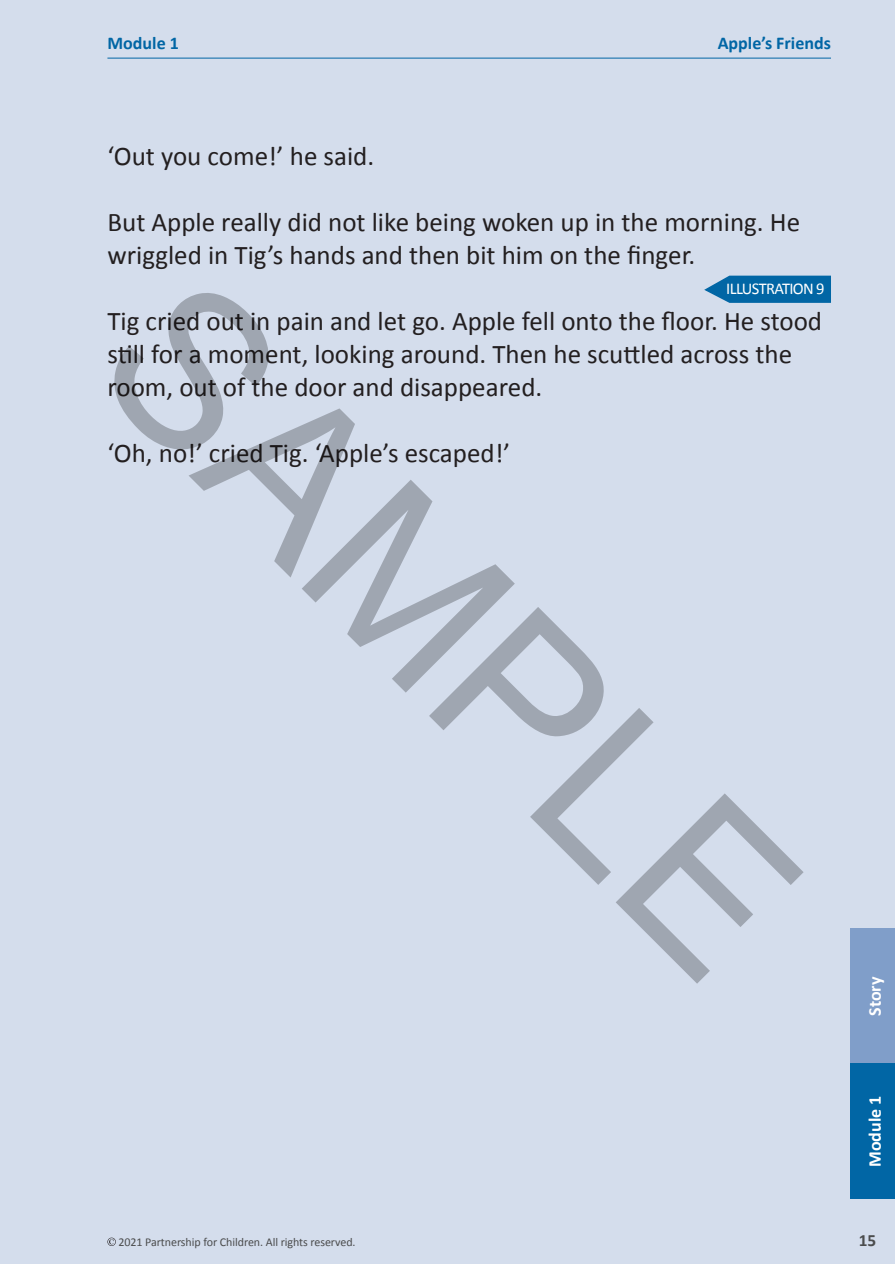
<style>
.page{position:relative;width:895px;height:1264px;background:#fff}
.page>*{position:absolute;margin:0;border:0;box-sizing:border-box;transform-origin:0 0}
.t1{font:215.25px "Arial";color:rgb(0 0 0/.25)}
.t2{font:27px/33px "Calibri";color:#231f20}
.t3{font:700 18px "Calibri";color:#0166a5}
.t4{font:700 18px "Calibri";color:#fff}
.t5{font:700 17.25px "Calibri";color:#4b4c4d}
.t6{font:16.5px "Calibri";letter-spacing:-.04em;color:#fff}
.t7{font:12px "Calibri";letter-spacing:-.005em;color:#4b4c4d}
</style>
<div class="page">
<div style="left:0;top:0;width:894px;height:1264px;background:#d4ddec"></div>
<hr style="left:107px;top:58px;width:723px;height:1px;background:#0166a5">
<div style="left:850px;top:928px;width:44px;height:136px;background:#809ec9"></div>
<div style="left:850px;top:1063px;width:44px;height:136px;background:#0166a5"></div>
<svg style="left:107px;top:1237px;width:9px;height:9px"></svg>
<svg style="left:704px;top:275px;width:127px;height:28px;background:#1b74ad"></svg>
<p class="t3" style="left:107px;top:31px;width:73px">Module 1</p>
<p class="t3" style="left:717px;top:31px;width:115px">Apple’s Friends</p>
<p class="t2" style="left:107px;top:139px;width:268px">‘Out you come!’ he said.</p>
<p class="t2" style="left:107px;top:205px;width:694px">But Apple really did not like being woken up in the morning. He wriggled in Tig’s hands and then bit him on the finger.</p>
<h1 class="t1" style="left:240px;top:221px;width:875px;rotate:45deg">SAMPLE</h1>
<p class="t6" style="left:726px;top:278px;width:100px">ILLUSTRATION 9</p>
<p class="t2" style="left:107px;top:304px;width:716px">Tig cried out in pain and let go. Apple fell onto the floor. He stood still for a moment, looking around. Then he scuttled across the room, out of the door and disappeared.</p>
<p class="t2" style="left:107px;top:436px;width:404px">‘Oh, no!’ cried Tig. ‘Apple’s escaped!’</p>
<p class="t4" style="left:863px;top:1016px;width:41px;rotate:-90deg">Story</p>
<p class="t4" style="left:863px;top:1167px;width:73px;rotate:-90deg">Module 1</p>
<p class="t7" style="left:118px;top:1234px;width:239px">2021 Partnership for Children. All rights reserved.</p>
<p class="t5" style="left:858px;top:1229px;width:19px">15</p>
</div>
